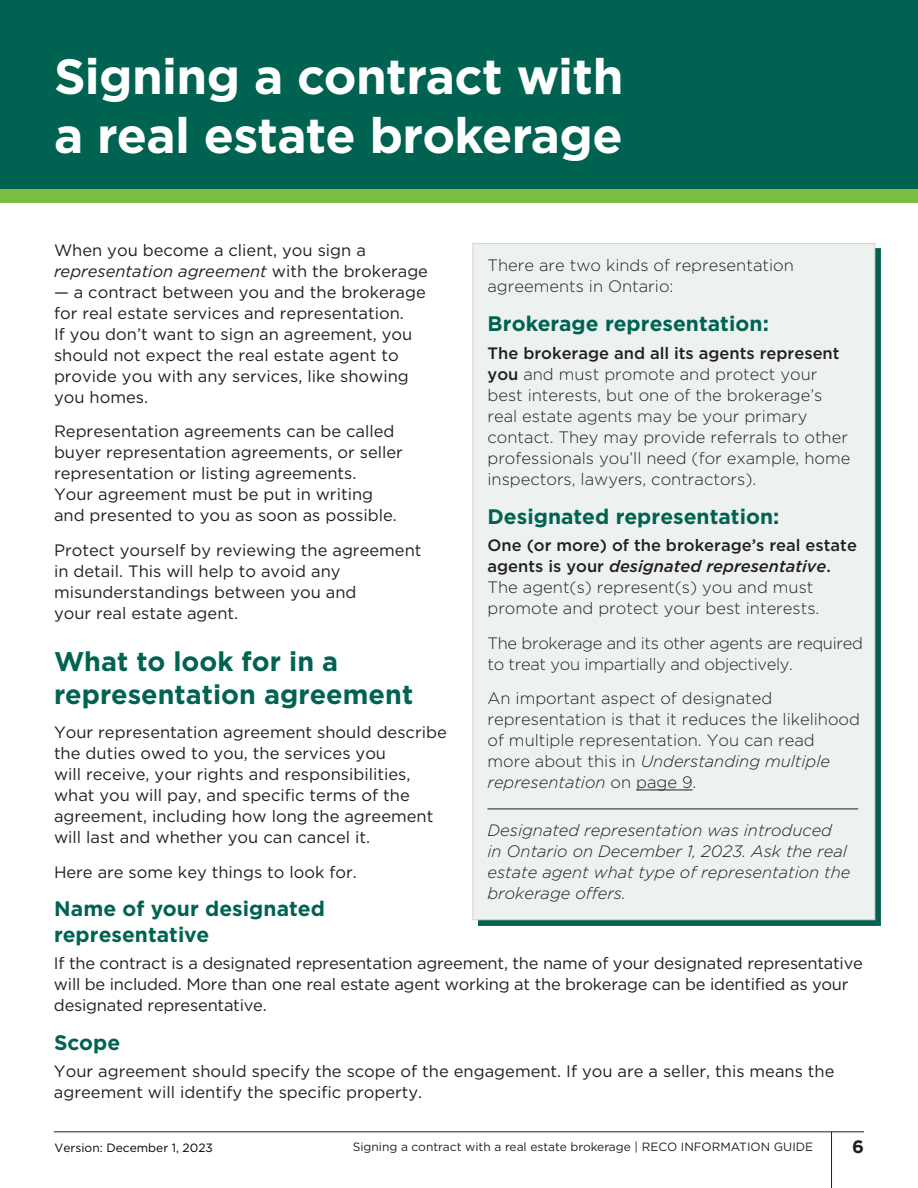
<style>
.page{position:relative;width:918px;height:1188px;background:#fff}
.page>*{position:absolute;margin:0;border:0;box-sizing:border-box;transform-origin:0 0}
.t1{font:700 49.5px/59.4px "Gotham";letter-spacing:-.015em;color:#fff}
.t2{font:700 27px/32.4px "Gotham";color:#006351}
.t3{font:700 21px/25.2px "Gotham";color:#006351}
.t4{font:700 18px "Gotham";color:#231f20}
.t5{font:16.5px/21px "Gotham";color:#231f20}
.t6{font:300 16.5px/21px "Gotham";color:#231f20}
.t7{font:italic 300 16.5px/21px "Gotham";color:#231f20}
.t8{font:300 16.5px/21px "Gotham";letter-spacing:-.02em;color:#231f20}
.t9{font:12px "Gotham";color:#231f20}
.t10{font:12px "Gotham";color:#000}
.s1{font-style:italic}
.s2{font-weight:500}
.s3{font-weight:500;font-style:italic}
</style>
<div class="page">
<hr style="left:831px;top:1132px;width:1px;height:56px;background:#231f20">
<div style="left:0;top:170px;width:918px;height:32px;background:#77be42"></div>
<div style="left:0;top:0;width:918px;height:189px;background:#006351"></div>
<svg style="left:478px;top:248px;width:403px;height:678px;background:#0f6b5a"></svg>
<div style="left:472px;top:243px;width:403px;height:677px;background:#edf2f1;border:1px solid #d1d2d4"></div>
<hr style="left:488px;top:809px;width:370px;height:1px;background:#231f20">
<hr style="left:636px;top:790px;width:57px;height:1px;background:#231f20">
<hr style="left:54px;top:1131px;width:810px;height:1px;background:#231f20">
<h1 class="t1" style="left:54px;top:46px;width:571px">Signing a contract with a real estate brokerage</h1>
<p class="t5" style="left:54px;top:239px;width:376px">When you become a client, you sign a <span class="s1">representation agreement</span> with the brokerage</p>
<p class="t5" style="left:54px;top:281px;width:373px">— a contract between you and the brokerage for real estate services and representation.<br>If you don’t want to sign an agreement, you should not expect the real estate agent to provide you with any services, like showing you homes.</p>
<p class="t5" style="left:54px;top:420px;width:350px">Representation agreements can be called buyer representation agreements, or seller representation or listing agreements.<br>Your agreement must be put in writing and presented to you as soon as possible.</p>
<p class="t5" style="left:54px;top:539px;width:369px">Protect yourself by reviewing the agreement in detail. This will help to avoid any misunderstandings between you and<br>your real estate agent.</p>
<h2 class="t2" style="left:54px;top:645px;width:361px">What to look for in a representation agreement</h2>
<p class="t5" style="left:54px;top:721px;width:394px">Your representation agreement should describe the duties owed to you, the services you<br>will receive, your rights and responsibilities, what you will pay, and specific terms of the agreement, including how long the agreement will last and whether you can cancel it.</p>
<p class="t5" style="left:54px;top:861px;width:304px">Here are some key things to look for.</p>
<p class="t3" style="left:54px;top:896px;width:272px">Name of your designated representative</p>
<p class="t6" style="left:488px;top:255px;width:308px">There are two kinds of representation agreements in Ontario:</p>
<p class="t3" style="left:488px;top:311px;width:283px">Brokerage representation:</p>
<p class="t6" style="left:488px;top:342px;width:364px"><span class="s2">The brokerage and all its agents represent you</span> and must promote and protect your best interests, but one of the brokerage’s real estate agents may be your primary contact. They may provide referrals to other professionals you’ll need (for example, home inspectors, lawyers, contractors).</p>
<p class="t3" style="left:488px;top:503px;width:294px">Designated representation:</p>
<p class="t6" style="left:488px;top:535px;width:371px"><span class="s2">One (or more) of the brokerage’s real estate agents is your</span> <span class="s3">designated representative</span><span class="s2">.<br></span>The agent(s) represent(s) you and must promote and protect your best interests.</p>
<p class="t8" style="left:488px;top:632px;width:377px">The brokerage and its other agents are required to treat you impartially and objectively.</p>
<p class="t6" style="left:488px;top:688px;width:374px">An important aspect of designated representation is that it reduces the likelihood of multiple representation. You can read more about this in <span class="s1">Understanding multiple representation</span> on page 9.</p>
<p class="t7" style="left:488px;top:820px;width:365px">Designated representation was introduced<br>in Ontario on December 1, 2023. Ask the real estate agent what type of representation the brokerage offers.</p>
<p class="t5" style="left:54px;top:952px;width:810px">If the contract is a designated representation agreement, the name of your designated representative will be included. More than one real estate agent working at the brokerage can be identified as your designated representative.</p>
<p class="t3" style="left:54px;top:1030px;width:68px">Scope</p>
<p class="t5" style="left:54px;top:1061px;width:782px">Your agreement should specify the scope of the engagement. If you are a seller, this means the agreement will identify the specific property.</p>
<p class="t10" style="left:55px;top:1140px;width:160px">Version: December 1, 2023</p>
<p class="t9" style="left:353px;top:1139px;width:462px">Signing a contract with a real estate brokerage | RECO INFORMATION GUIDE</p>
<p class="t4" style="left:852px;top:1135px;width:13px">6</p>
</div>
